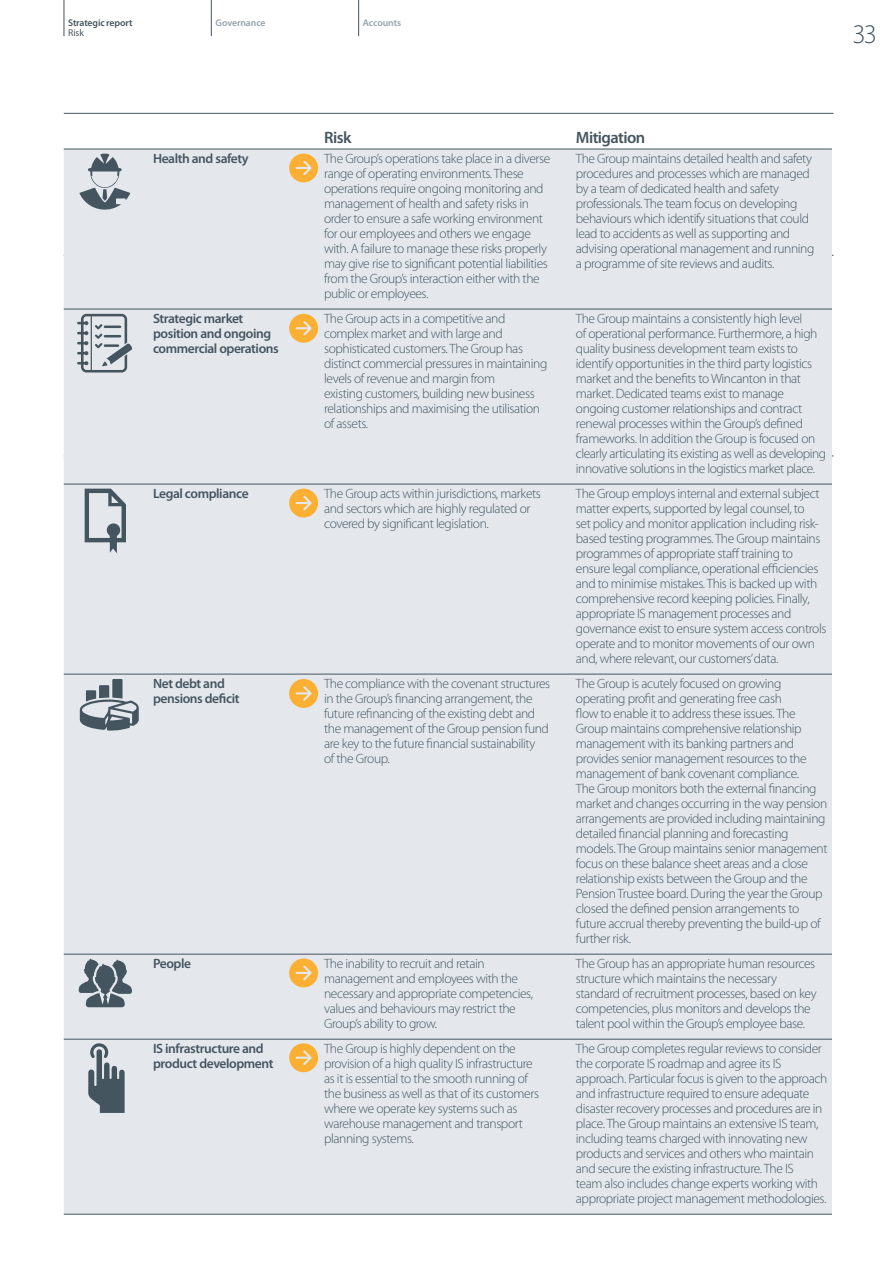
<style>
.page{position:relative;width:893px;height:1263px;background:#fff}
.page>*{position:absolute;margin:0;border:0;box-sizing:border-box;transform-origin:0 0}
.t1{font:300 27px "Myriad Pro";color:#455560}
.t2{font:600 16.5px "Myriad Pro";letter-spacing:-.035em;color:#455560}
.t3{font:300 13.5px/15px "Myriad Pro";letter-spacing:-.03em;color:#455560}
.t4{font:600 13.5px/15px "Myriad Pro";letter-spacing:-.03em;color:#455560}
.t5{font:600 9.75px "Myriad Pro";letter-spacing:-.01em;color:#95a2ab}
.t6{font:600 9.75px "Myriad Pro";letter-spacing:-.015em;color:#455560}
.t7{font:9.75px "Myriad Pro";color:#455560}
</style>
<div class="page">
<hr style="left:64px;top:255px;width:769px;height:1px;background:#455560">
<hr style="left:64px;top:456px;width:769px;height:1px;background:#455560">
<hr style="left:64px;top:113px;width:769px;height:1px;background:#455560">
<div style="left:64px;top:150px;width:768px;height:1064px;background:#e4e8ec"></div>
<hr style="left:64px;top:149px;width:768px;height:1px;background:#455560">
<hr style="left:64px;top:309px;width:768px;height:1px;background:#455560">
<hr style="left:64px;top:484px;width:768px;height:1px;background:#455560">
<hr style="left:64px;top:674px;width:768px;height:1px;background:#455560">
<hr style="left:64px;top:954px;width:768px;height:1px;background:#455560">
<hr style="left:64px;top:1039px;width:768px;height:1px;background:#455560">
<hr style="left:64px;top:1214px;width:768px;height:1px;background:#455560">
<svg style="left:85px;top:489px;width:41px;height:64px;background:#a8b1b7"></svg>
<svg style="left:88px;top:1042px;width:37px;height:71px;background:#828e96"></svg>
<svg style="left:80px;top:679px;width:59px;height:52px;background:#9da6ad"></svg>
<svg style="left:79px;top:958px;width:53px;height:49px;background:#859098"></svg>
<svg style="left:289px;top:489px;width:29px;height:28px"></svg>
<svg style="left:289px;top:1043px;width:29px;height:29px"></svg>
<svg style="left:289px;top:679px;width:29px;height:29px"></svg>
<svg style="left:289px;top:154px;width:29px;height:28px"></svg>
<svg style="left:289px;top:958px;width:29px;height:29px"></svg>
<svg style="left:289px;top:314px;width:29px;height:29px"></svg>
<svg style="left:79px;top:153px;width:51px;height:57px;background:#abb3ba"></svg>
<svg style="left:77px;top:314px;width:55px;height:58px;background:#b1b9bf"></svg>
<hr style="left:64px;top:0;width:1px;height:36px;background:#455560">
<hr style="left:211px;top:0;width:1px;height:36px;background:#455560">
<hr style="left:358px;top:0;width:1px;height:36px;background:#455560">
<p class="t6" style="left:68px;top:19px;width:66px">Strategic report</p>
<p class="t7" style="left:68px;top:29px;width:17px">Risk</p>
<p class="t5" style="left:216px;top:19px;width:52px">Governance</p>
<p class="t5" style="left:363px;top:19px;width:40px">Accounts</p>
<h1 class="t1" style="left:852px;top:23px;width:26px">33</h1>
<p class="t2" style="left:324px;top:131px;width:29px">Risk</p>
<p class="t2" style="left:576px;top:131px;width:71px">Mitigation</p>
<p class="t4" style="left:153px;top:153px;width:97px">Health and safety</p>
<p class="t3" style="left:324px;top:153px;width:228px">The Group’s operations take place in a diverse range of operating environments. These operations require ongoing monitoring and management of health and safety risks in order to ensure a safe working environment for our employees and others we engage with. A failure to manage these risks properly may give rise to significant potential liabilities from the Group’s interaction either with the public or employees.</p>
<p class="t3" style="left:576px;top:153px;width:240px">The Group maintains detailed health and safety procedures and processes which are managed by a team of dedicated health and safety professionals. The team focus on developing behaviours which identify situations that could lead to accidents as well as supporting and advising operational management and running a programme of site reviews and audits.</p>
<p class="t4" style="left:153px;top:313px;width:127px">Strategic market position and ongoing commercial operations</p>
<p class="t3" style="left:324px;top:313px;width:225px">The Group acts in a competitive and complex market and with large and sophisticated customers. The Group has distinct commercial pressures in maintaining levels of revenue and margin from<br>existing customers, building new business relationships and maximising the utilisation of assets.</p>
<p class="t3" style="left:576px;top:313px;width:252px">The Group maintains a consistently high level<br>of operational performance. Furthermore, a high quality business development team exists to identify opportunities in the third party logistics market and the benefits toWincanton in that market. Dedicated teams exist to manage ongoing customer relationships and contract renewal processes within the Group’s defined frameworks. In addition the Group is focused on clearly articulating its existing as well as developing innovative solutions in the logistics market place.</p>
<p class="t4" style="left:153px;top:488px;width:97px">Legal compliance</p>
<p class="t3" style="left:324px;top:488px;width:218px">The Group acts within jurisdictions, markets and sectors which are highly regulated or covered by significant legislation.</p>
<p class="t3" style="left:576px;top:488px;width:252px">The Group employs internal and external subject matter experts, supported by legal counsel, to<br>set policy and monitor application including risk&shy;based testing programmes. The Group maintains programmes of appropriate staff training to ensure legal compliance, operational efficiencies and to minimise mistakes. This is backed up with comprehensive record keeping policies. Finally, appropriate IS management processes and governance exist to ensure system access controls operate and to monitor movements of our own and, where relevant, our customers’ data.</p>
<p class="t4" style="left:153px;top:678px;width:88px">Net debt and pensions deficit</p>
<p class="t3" style="left:324px;top:678px;width:228px">The compliance with the covenant structures in the Group’s financing arrangement, the future refinancing of the existing debt and the management of the Group pension fund are key to the future financial sustainability<br>of the Group.</p>
<p class="t3" style="left:576px;top:678px;width:253px">The Group is acutely focused on growing operating profit and generating free cash<br>flow to enable it to address these issues. The Group maintains comprehensive relationship management with its banking partners and provides senior management resources to the management of bank covenant compliance.<br>The Group monitors both the external financing market and changes occurring in the way pension arrangements are provided including maintaining detailed financial planning and forecasting models. The Group maintains senior management focus on these balance sheet areas and a close relationship exists between the Group and the Pension Trustee board. During the year the Group closed the defined pension arrangements to future accrual thereby preventing the build-up of further risk.</p>
<p class="t4" style="left:153px;top:958px;width:40px">People</p>
<p class="t3" style="left:324px;top:958px;width:210px">The inability to recruit and retain management and employees with the necessary and appropriate competencies, values and behaviours may restrict the Group’s ability to grow.</p>
<p class="t3" style="left:576px;top:958px;width:242px">The Group has an appropriate human resources structure which maintains the necessary standard of recruitment processes, based on key competencies, plus monitors and develops the talent pool within the Group’s employee base.</p>
<p class="t4" style="left:153px;top:1043px;width:122px">IS infrastructure and product development</p>
<p class="t3" style="left:324px;top:1043px;width:216px">The Group is highly dependent on the provision of a high quality IS infrastructure as it is essential to the smooth running of the business as well as that of its customers where we operate key systems such as warehouse management and transport planning systems.</p>
<p class="t3" style="left:576px;top:1043px;width:253px">The Group completes regular reviews to consider the corporate IS roadmap and agree its IS approach. Particular focus is given to the approach and infrastructure required to ensure adequate disaster recovery processes and procedures are in place. The Group maintains an extensive IS team, including teams charged with innovating new products and services and others who maintain and secure the existing infrastructure. The IS<br>team also includes change experts working with appropriate project management methodologies.</p>
</div>
